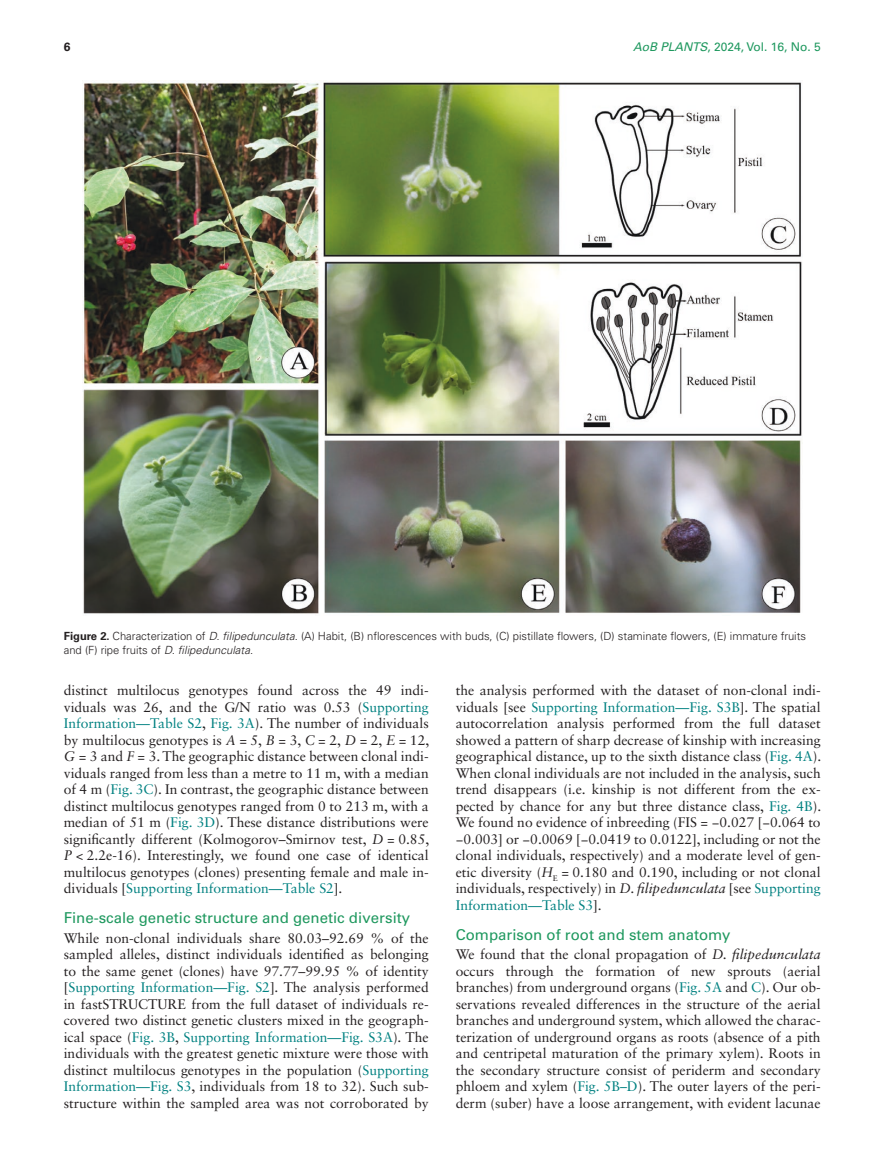
<style>
.page{position:relative;width:893px;height:1174px;background:#fff}
.page>*{position:absolute;margin:0;border:0;box-sizing:border-box;transform-origin:0 0}
.t1{font:15px "Univers LT Std";color:#1e985e}
.Text{font:13.8px/16.5px "Sabon LT Std";color:#231f20;text-align:justify}
.t2{font:12px "Univers LT Std";color:#1e985e}
.t3{font:700 12px "Univers LT Std";color:#231f20}
.FigCapt{font:300 11.25px/14.2px "Univers LT Std";color:#231f20}
.s1{font-style:italic}
.s2{font-weight:700}
.s3{color:#008181}
</style>
<div class="page">
<img style="left:82px;top:81px;width:720px;height:533px">
<p class="t3" style="left:64px;top:40px;width:8px">6</p>
<p class="t2" style="left:633px;top:40px;width:189px"><span class="s1">AoB PLANTS</span>, 2024, Vol. 16, No. 5</p>
<p class="FigCapt" style="left:64px;top:629px;width:744px"><span class="s2">Figure 2.</span> Characterization of <span class="s1">D. filipedunculata</span>. (A) Habit, (B) nflorescences with buds, (C) pistillate flowers, (D) staminate flowers, (E) immature fruits and (F) ripe fruits of <span class="s1">D. filipedunculata</span>.</p>
<p class="Text" style="left:64px;top:682px;width:367px">distinct multilocus genotypes found across the 49 indi&shy;viduals was 26, and the G/N ratio was 0.53 (<span class="s3">Supporting Information—Table S2</span>, <span class="s3">Fig. 3A</span>). The number of individuals by multilocus genotypes is <span class="s1">A</span> = 5, <span class="s1">B</span> = 3, <span class="s1">C</span> = 2, <span class="s1">D</span> = 2, <span class="s1">E</span> = 12, <span class="s1">G</span> = 3 and <span class="s1">F</span> = 3. The geographic distance between clonal indi&shy;viduals ranged from less than a metre to 11 m, with a median of 4 m (<span class="s3">Fig. 3C</span>). In contrast, the geographic distance between distinct multilocus genotypes ranged from 0 to 213 m, with a median of 51 m (<span class="s3">Fig. 3D</span>). These distance distributions were significantly different (Kolmogorov–Smirnov test, <span class="s1">D</span> = 0.85, <span class="s1">P</span> &lt; 2.2e-16). Interestingly, we found one case of identical multilocus genotypes (clones) presenting female and male in&shy;dividuals [<span class="s3">Supporting Information—Table S2</span>].</p>
<h3 class="t1" style="left:64px;top:909px;width:348px">Fine-scale genetic structure and genetic diversity</h3>
<p class="Text" style="left:64px;top:929px;width:366px">While non-clonal individuals share 80.03–92.69 % of the sampled alleles, distinct individuals identified as belonging to the same genet (clones) have 97.77–99.95 % of identity [<span class="s3">Supporting Information—Fig. S2</span>]. The analysis performed in fastSTRUCTURE from the full dataset of individuals re&shy;covered two distinct genetic clusters mixed in the geograph&shy;ical space (<span class="s3">Fig. 3B</span>, <span class="s3">Supporting Information—Fig. S3A</span>). The individuals with the greatest genetic mixture were those with distinct multilocus genotypes in the population (<span class="s3">Supporting Information—Fig. S3</span>, individuals from 18 to 32). Such sub&shy;structure within the sampled area was not corroborated by</p>
<p class="Text" style="left:456px;top:682px;width:367px">the analysis performed with the dataset of non-clonal indi&shy;viduals [see <span class="s3">Supporting Information—Fig. S3B</span>]. The spatial autocorrelation analysis performed from the full dataset showed a pattern of sharp decrease of kinship with increasing geographical distance, up to the sixth distance class (<span class="s3">Fig. 4A</span>).<br>When clonal individuals are not included in the analysis, such trend disappears (i.e. kinship is not different from the ex&shy;pected by chance for any but three distance class, <span class="s3">Fig. 4B</span>).<br>We found no evidence of inbreeding (FIS = −0.027 [−0.064 to −0.003] or −0.0069 [−0.0419 to 0.0122], including or not the clonal individuals, respectively) and a moderate level of gen&shy;etic diversity (<span class="s1">H</span><sub>E</sub> = 0.180 and 0.190, including or not clonal individuals, respectively) in <span class="s1">D. filipedunculata</span> [see <span class="s3">Supporting Information—Table S3</span>].</p>
<h3 class="t1" style="left:456px;top:925px;width:276px">Comparison of root and stem anatomy</h3>
<p class="Text" style="left:456px;top:946px;width:366px">We found that the clonal propagation of <span class="s1">D. filipedunculata </span>occurs through the formation of new sprouts (aerial branches) from underground organs (<span class="s3">Fig. 5A</span> and <span class="s3">C</span>). Our ob&shy;servations revealed differences in the structure of the aerial branches and underground system, which allowed the charac&shy;terization of underground organs as roots (absence of a pith and centripetal maturation of the primary xylem). Roots in the secondary structure consist of periderm and secondary phloem and xylem (<span class="s3">Fig. 5B–D</span>). The outer layers of the peri&shy;derm (suber) have a loose arrangement, with evident lacunae</p>
</div>
